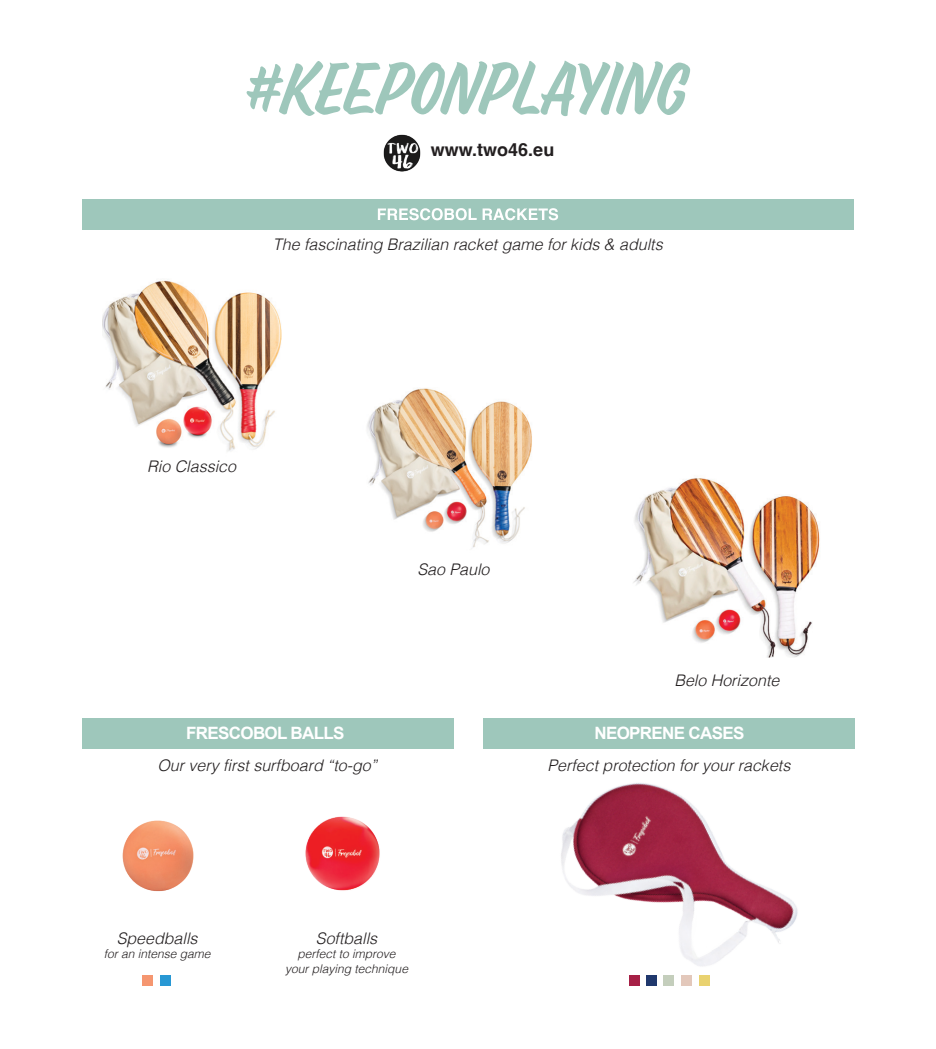
<style>
.page{position:relative;width:936px;height:1049px;background:#fff}
.page>*{position:absolute;margin:0;border:0;box-sizing:border-box;transform-origin:0 0}
.t1{font:700 18px "Helvetica";color:#231f20}
.t2{font:700 17px "Arial";letter-spacing:-.04em;color:#fff}
.t3{font:italic 300 16px "Helvetica";color:#231f20}
.t4{font:italic 300 12px/14.4px "Helvetica";color:#231f20;text-align:center}
</style>
<div class="page">
<img style="left:453px;top:657px;width:402px;height:329px">
<svg style="left:246px;top:61px;width:444px;height:55px"></svg>
<div style="left:82px;top:199px;width:771px;height:30px;background:#9ec7bb"></div>
<svg style="left:378px;top:208px;width:98px;height:12px"></svg>
<svg style="left:482px;top:208px;width:76px;height:12px"></svg>
<div style="left:82px;top:718px;width:371px;height:31px;background:#9ec7bb"></div>
<div style="left:483px;top:718px;width:371px;height:31px;background:#9ec7bb"></div>
<img style="left:383px;top:134px;width:38px;height:38px">
<div style="left:646px;top:975px;width:10px;height:10px;background:#20386d"></div>
<div style="left:663px;top:975px;width:11px;height:10px;background:#c4cebc"></div>
<div style="left:681px;top:975px;width:10px;height:10px;background:#e3c8bb"></div>
<div style="left:698px;top:975px;width:11px;height:10px;background:#e9d270"></div>
<div style="left:628px;top:975px;width:11px;height:10px;background:#a62046"></div>
<img style="left:305px;top:816px;width:75px;height:75px">
<img style="left:122px;top:820px;width:72px;height:72px">
<div style="left:142px;top:975px;width:11px;height:11px;background:#f59670"></div>
<div style="left:160px;top:975px;width:10px;height:11px;background:#2898d4"></div>
<img style="left:367px;top:388px;width:165px;height:160px">
<img style="left:102px;top:280px;width:179px;height:172px">
<img style="left:633px;top:478px;width:187px;height:179px">
<p class="t1" style="left:431px;top:139px;width:125px">www.two46.eu</p>
<p class="t3" style="left:273px;top:230px;width:391px">The fascinating Brazilian racket game for kids &amp; adults</p>
<p class="t3" style="left:147px;top:453px;width:90px">Rio Classico</p>
<p class="t3" style="left:417px;top:556px;width:74px">Sao Paulo</p>
<p class="t3" style="left:674px;top:666px;width:106px">Belo Horizonte</p>
<p class="t2" style="left:186px;top:722px;width:160px">FRESCOBOL BALLS</p>
<p class="t2" style="left:594px;top:722px;width:151px">NEOPRENE CASES</p>
<p class="t3" style="left:157px;top:751px;width:221px">Our very first surfboard “to-go”</p>
<p class="t3" style="left:547px;top:751px;width:244px">Perfect protection for your rackets</p>
<p class="t3" style="left:117px;top:924px;width:82px">Speedballs</p>
<p class="t4" style="left:104px;top:946px;width:108px">for an intense game</p>
<p class="t3" style="left:316px;top:924px;width:63px">Softballs</p>
<p class="t4" style="left:285px;top:946px;width:124px">perfect to improve your playing technique</p>
</div>
